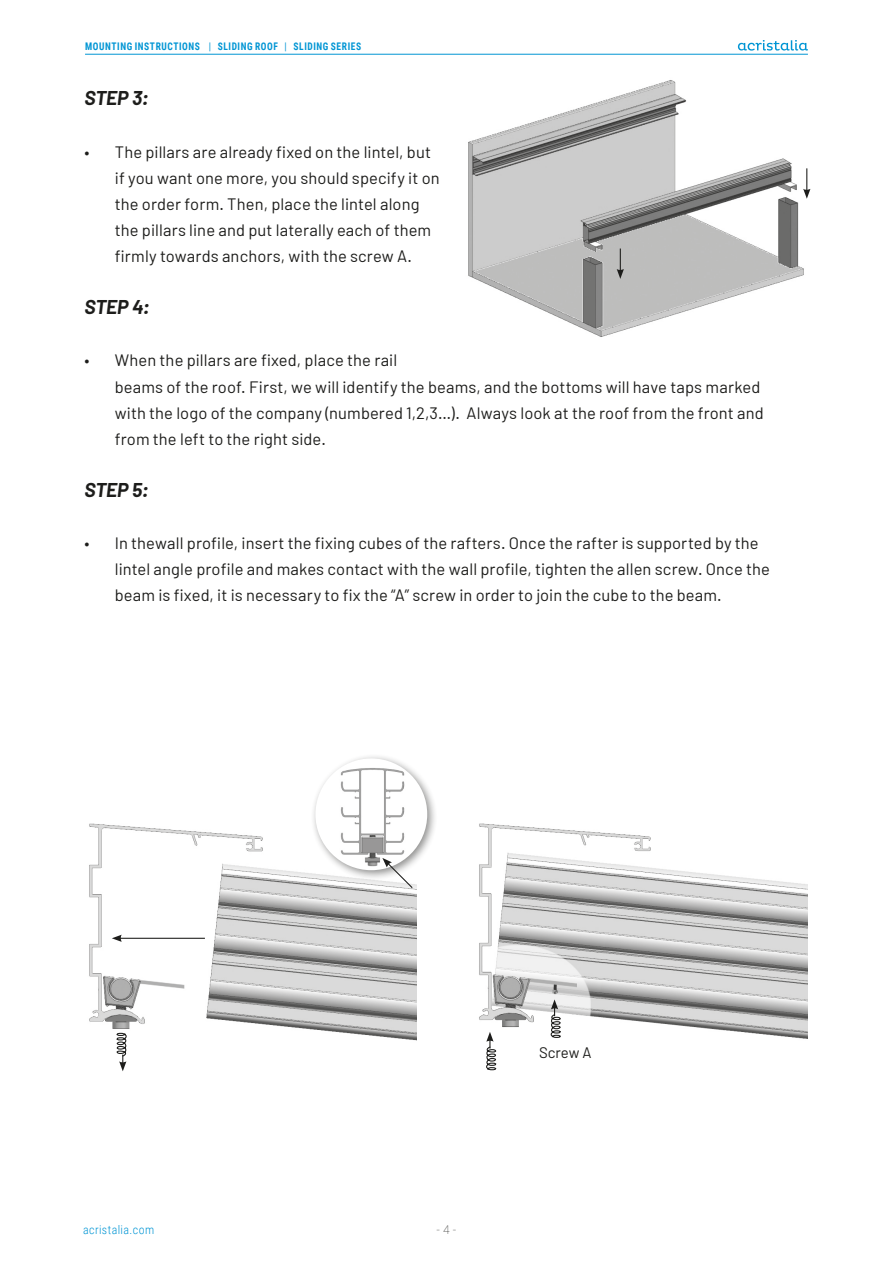
<style>
.page{position:relative;width:893px;height:1263px;background:#fff}
.page>*{position:absolute;margin:0;border:0;box-sizing:border-box;transform-origin:0 0}
.t1{font:italic 700 19.5px "Barlow";letter-spacing:-.01em;color:#1d1d1b}
.t2{font:16.5px/26.1px "Barlow";letter-spacing:.005em;color:#1d1d1b}
.t3{font:15.15px "Barlow";color:#1d1d1b}
.t4{font:300 12px "Roboto Condensed";letter-spacing:.035em;color:#0095d4}
.t5{font:100 12px "Roboto";color:#1d1d1b}
.t6{font:700 10.5px "Roboto Condensed";letter-spacing:.06em;color:#0095d4;scale:.9 1}
.s1{font-weight:400}
</style>
<div class="page">
<hr style="left:85px;top:54px;width:723px;height:1px;background:#0095d4">
<svg style="left:738px;top:40px;width:70px;height:11px"></svg>
<img style="left:479px;top:823px;width:328px;height:216px">
<img style="left:468px;top:80px;width:343px;height:257px">
<svg style="left:617px;top:249px;width:7px;height:30px"></svg>
<svg style="left:803px;top:168px;width:7px;height:31px"></svg>
<img style="left:89px;top:823px;width:327px;height:218px">
<hr style="left:119px;top:938px;width:86px;height:1px;background:#1d1d1b">
<svg style="left:112px;top:935px;width:10px;height:7px"></svg>
<div style="left:310px;top:753px;width:128px;height:128px;background:#1d1d1b;opacity:.5"></div>
<img style="left:315px;top:758px;width:112px;height:112px;border-radius:56px">
<svg style="left:382px;top:858px;width:32px;height:31px"></svg>
<svg style="left:115px;top:1032px;width:12px;height:39px"></svg>
<svg style="left:485px;top:1032px;width:13px;height:39px"></svg>
<svg style="left:550px;top:999px;width:12px;height:39px"></svg>
<p class="t6" style="left:85px;top:39px;width:308px">MOUNTING INSTRUCTIONS <span class="s1">|</span> SLIDING ROOF <span class="s1">|</span> SLIDING SERIES</p>
<p class="t1" style="left:84px;top:86px;width:66px">STEP 3:</p>
<p class="t2" style="left:115px;top:138px;width:326px;text-indent:-30px">• The pillars are already fixed on the lintel, but if you want one more, you should specify it on the order form. Then, place the lintel along the pillars line and put laterally each of them firmly towards anchors, with the screw A.</p>
<p class="t1" style="left:84px;top:295px;width:67px">STEP 4:</p>
<p class="t2" style="left:115px;top:347px;width:650px;text-indent:-30px">• When the pillars are fixed, place the rail<br>beams of the roof. First, we will identify the beams, and the bottoms will have taps marked with the logo of the company (numbered 1,2,3…). Always look at the roof from the front and from the left to the right side.</p>
<p class="t1" style="left:84px;top:478px;width:66px">STEP 5:</p>
<p class="t2" style="left:115px;top:530px;width:657px;text-indent:-30px">• In thewall profile, insert the fixing cubes of the rafters. Once the rafter is supported by the lintel angle profile and makes contact with the wall profile, tighten the allen screw. Once the beam is fixed, it is necessary to fix the “A” screw in order to join the cube to the beam.</p>
<p class="t4" style="left:83px;top:1221px;width:73px">acristalia.com</p>
<p class="t5" style="left:436px;top:1221px;width:21px">- 4 -</p>
<p class="t3" style="left:539px;top:1043px;width:54px">Screw A</p>
</div>
